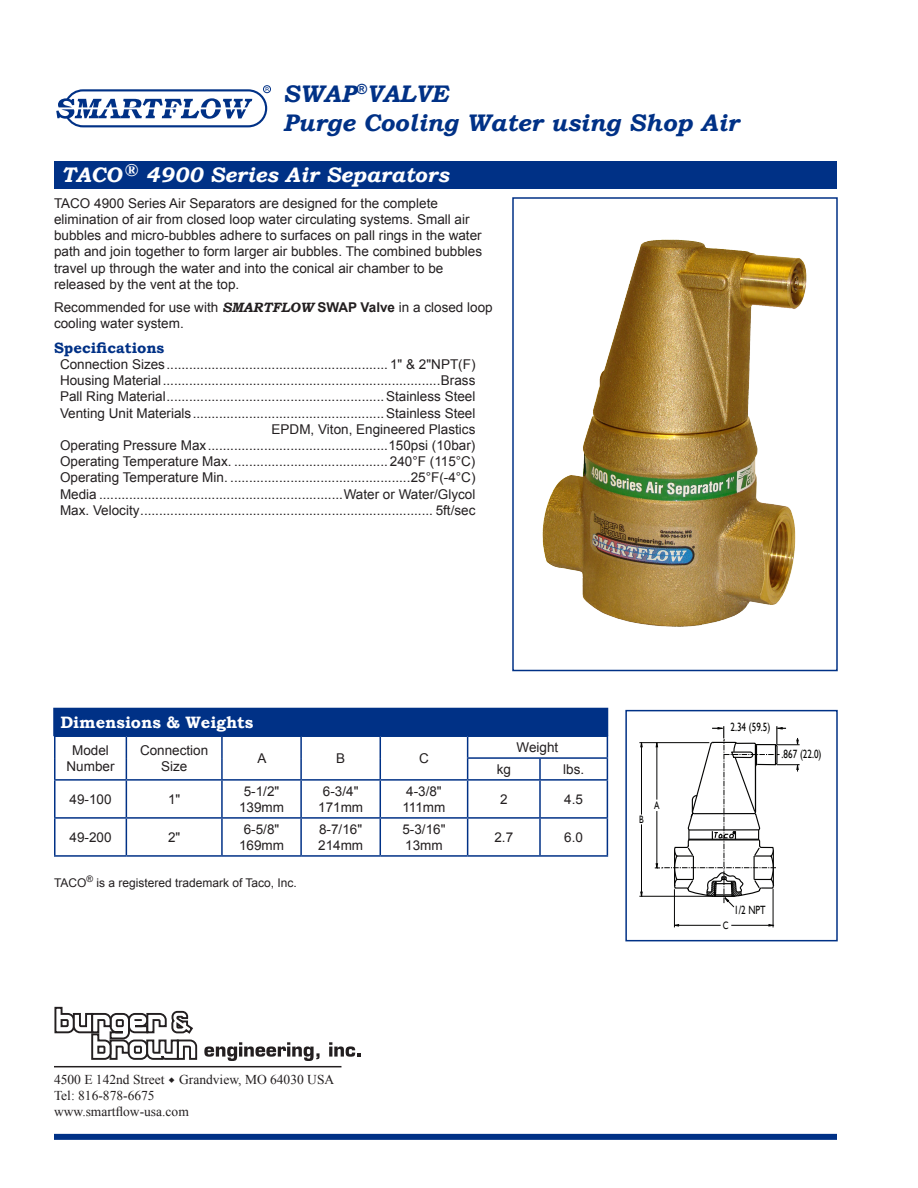
<style>
.page{position:relative;width:918px;height:1188px;background:#fff}
.page>*{position:absolute;margin:0;border:0;box-sizing:border-box;transform-origin:0 0}
.t1{font:italic 700 24px "Bookman Old Style";color:#003186}
.t2{font:italic 700 21px "Bookman Old Style";color:#fff}
.t3{font:700 16.5px "Bookman Old Style";color:#fff}
.t4{font:700 15px "Bookman Old Style";color:#003186}
.t5{font:13.5px/16.2px "Arial";color:#231f20}
.t6{font:13.5px "Times New Roman";color:#231f20}
.t7{font:12px "Arial";color:#231f20}
.t8{font:12px "Gill Sans";color:#050504;scale:.76 1}
.t9{font:10.8px "Gill Sans";color:#050504;scale:.76 1}
.s1{font-family:"Bookman Old Style";font-weight:700;font-style:italic}
.s2{font-weight:700}
</style>
<div class="page">
<div style="left:54px;top:1134px;width:783px;height:6px;background:#003186"></div>
<svg style="left:204px;top:1042px;width:116px;height:19px"></svg>
<svg style="left:329px;top:1042px;width:31px;height:15px"></svg>
<svg style="left:54px;top:1006px;width:144px;height:54px"></svg>
<hr style="left:54px;top:1066px;width:287px;height:1px;background:#231f20">
<svg style="left:56px;top:85px;width:215px;height:43px"></svg>
<div style="left:54px;top:161px;width:783px;height:27px;background:#003186"></div>
<img style="left:542px;top:239px;width:265px;height:388px">
<hr style="left:674px;top:889px;width:1px;height:38px;background:#050504">
<hr style="left:773px;top:889px;width:1px;height:38px;background:#050504">
<hr style="left:679px;top:925px;width:42px;height:1px;background:#050504">
<hr style="left:731px;top:925px;width:38px;height:1px;background:#050504">
<svg style="left:673px;top:924px;width:6px;height:3px"></svg>
<svg style="left:768px;top:924px;width:7px;height:3px"></svg>
<hr style="left:639px;top:742px;width:70px;height:1px;background:#050504">
<hr style="left:639px;top:896px;width:74px;height:1px;background:#050504">
<hr style="left:641px;top:747px;width:1px;height:68px;background:#050504">
<hr style="left:641px;top:824px;width:1px;height:68px;background:#050504">
<svg style="left:640px;top:742px;width:3px;height:6px"></svg>
<svg style="left:640px;top:891px;width:3px;height:6px"></svg>
<svg style="left:655px;top:726px;width:145px;height:182px"></svg>
<div style="left:625px;top:710px;width:213px;height:231px;border:2px solid #003186"></div>
<div style="left:54px;top:708px;width:554px;height:27px;background:#003186"></div>
<hr style="left:54px;top:781px;width:2px;height:36px;background:#003186">
<hr style="left:126px;top:781px;width:1px;height:36px;background:#003186">
<hr style="left:221px;top:781px;width:2px;height:36px;background:#003186">
<hr style="left:300px;top:781px;width:2px;height:36px;background:#003186">
<hr style="left:380px;top:781px;width:1px;height:36px;background:#003186">
<hr style="left:467px;top:781px;width:1px;height:36px;background:#003186">
<hr style="left:539px;top:781px;width:2px;height:36px;background:#003186">
<hr style="left:607px;top:781px;width:1px;height:36px;background:#003186">
<hr style="left:54px;top:817px;width:72px;height:2px;background:#003186">
<hr style="left:54px;top:819px;width:2px;height:36px;background:#003186">
<hr style="left:126px;top:817px;width:96px;height:2px;background:#003186">
<hr style="left:126px;top:819px;width:1px;height:36px;background:#003186">
<hr style="left:222px;top:817px;width:79px;height:2px;background:#003186">
<hr style="left:221px;top:819px;width:2px;height:36px;background:#003186">
<hr style="left:301px;top:817px;width:79px;height:2px;background:#003186">
<hr style="left:300px;top:819px;width:2px;height:36px;background:#003186">
<hr style="left:380px;top:817px;width:88px;height:2px;background:#003186">
<hr style="left:380px;top:819px;width:1px;height:36px;background:#003186">
<hr style="left:468px;top:817px;width:72px;height:2px;background:#003186">
<hr style="left:467px;top:819px;width:1px;height:36px;background:#003186">
<hr style="left:540px;top:817px;width:68px;height:2px;background:#003186">
<hr style="left:539px;top:819px;width:2px;height:36px;background:#003186">
<hr style="left:607px;top:819px;width:1px;height:36px;background:#003186">
<hr style="left:54px;top:855px;width:72px;height:2px;background:#003186">
<hr style="left:126px;top:855px;width:96px;height:2px;background:#003186">
<hr style="left:222px;top:855px;width:79px;height:2px;background:#003186">
<hr style="left:301px;top:855px;width:79px;height:2px;background:#003186">
<hr style="left:380px;top:855px;width:88px;height:2px;background:#003186">
<hr style="left:468px;top:855px;width:72px;height:2px;background:#003186">
<hr style="left:540px;top:855px;width:68px;height:2px;background:#003186">
<hr style="left:54px;top:735px;width:72px;height:2px;background:#003186">
<hr style="left:54px;top:737px;width:2px;height:21px;background:#003186">
<hr style="left:126px;top:735px;width:96px;height:2px;background:#003186">
<hr style="left:222px;top:735px;width:79px;height:2px;background:#003186">
<hr style="left:221px;top:737px;width:2px;height:21px;background:#003186">
<hr style="left:301px;top:735px;width:79px;height:2px;background:#003186">
<hr style="left:300px;top:737px;width:2px;height:21px;background:#003186">
<hr style="left:380px;top:735px;width:88px;height:2px;background:#003186">
<hr style="left:468px;top:735px;width:72px;height:2px;background:#003186">
<hr style="left:540px;top:735px;width:68px;height:2px;background:#003186">
<hr style="left:54px;top:758px;width:2px;height:21px;background:#003186">
<svg style="left:126px;top:737px;width:1px;height:42px"></svg>
<hr style="left:221px;top:758px;width:2px;height:21px;background:#003186">
<hr style="left:300px;top:758px;width:2px;height:21px;background:#003186">
<svg style="left:380px;top:737px;width:1px;height:42px"></svg>
<hr style="left:467px;top:757px;width:73px;height:2px;background:#003186">
<svg style="left:467px;top:737px;width:1px;height:42px"></svg>
<hr style="left:540px;top:757px;width:68px;height:2px;background:#003186">
<hr style="left:539px;top:759px;width:2px;height:20px;background:#003186">
<svg style="left:607px;top:737px;width:1px;height:42px"></svg>
<hr style="left:54px;top:779px;width:72px;height:2px;background:#003186">
<hr style="left:126px;top:779px;width:96px;height:2px;background:#003186">
<hr style="left:222px;top:779px;width:79px;height:2px;background:#003186">
<hr style="left:301px;top:779px;width:79px;height:2px;background:#003186">
<hr style="left:380px;top:779px;width:88px;height:2px;background:#003186">
<hr style="left:468px;top:779px;width:72px;height:2px;background:#003186">
<hr style="left:540px;top:779px;width:68px;height:2px;background:#003186">
<p class="t1" style="left:283px;top:76px;width:167px">SWAP<sup>®</sup>VALVE</p>
<p class="t1" style="left:283px;top:105px;width:457px">Purge Cooling Water using Shop Air</p>
<p class="t2" style="left:61px;top:160px;width:389px">TACO <sup>®</sup> 4900 Series Air Separators</p>
<p class="t5" style="left:54px;top:195px;width:430px">TACO 4900 Series Air Separators are designed for the complete elimination of air from closed loop water circulating systems. Small air bubbles and micro-bubbles adhere to surfaces on pall rings in the water path and join together to form larger air bubbles. The combined bubbles travel up through the water and into the conical air chamber to be released by the vent at the top.</p>
<p class="t5" style="left:54px;top:299px;width:440px">Recommended for use with <span class="s1">SMARTFLOW</span> <span class="s2">SWAP Valve</span> in a closed loop cooling water system.</p>
<p class="t4" style="left:54px;top:337px;width:112px">Specifications</p>
<p class="t5" style="left:60px;top:356px;width:417px">Connection Sizes........................................................... 1" &amp; 2"NPT(F)</p>
<p class="t5" style="left:60px;top:372px;width:417px">Housing Material..........................................................................Brass</p>
<p class="t5" style="left:60px;top:389px;width:417px">Pall Ring Material..........................................................Stainless Steel</p>
<p class="t5" style="left:60px;top:405px;width:417px">Venting Unit Materials...................................................Stainless Steel</p>
<p class="t5" style="left:272px;top:421px;width:205px">EPDM, Viton, Engineered Plastics</p>
<p class="t5" style="left:60px;top:437px;width:417px">Operating Pressure Max................................................150psi (10bar)</p>
<p class="t5" style="left:60px;top:453px;width:417px">Operating Temperature Max. ......................................... 240°F (115°C)</p>
<p class="t5" style="left:60px;top:470px;width:417px">Operating Temperature Min. ................................................25°F(-4°C)</p>
<p class="t5" style="left:60px;top:486px;width:417px">Media .................................................................Water or Water/Glycol</p>
<p class="t5" style="left:60px;top:502px;width:417px">Max. Velocity.............................................................................. 5ft/sec</p>
<p class="t3" style="left:60px;top:710px;width:195px">Dimensions &amp; Weights</p>
<p class="t5" style="left:67px;top:742px;width:50px;text-align:center">Model<br>Number</p>
<p class="t5" style="left:140px;top:742px;width:70px;text-align:center">Connection<br>Size</p>
<p class="t5" style="left:257px;top:750px;width:11px">A</p>
<p class="t5" style="left:336px;top:750px;width:11px">B</p>
<p class="t5" style="left:419px;top:750px;width:11px">C</p>
<p class="t5" style="left:70px;top:791px;width:44px">49-100</p>
<p class="t5" style="left:168px;top:791px;width:14px">1"</p>
<p class="t5" style="left:70px;top:829px;width:44px">49-200</p>
<p class="t5" style="left:168px;top:829px;width:14px">2"</p>
<p class="t5" style="left:244px;top:783px;width:37px">5-1/2"</p>
<p class="t5" style="left:239px;top:799px;width:47px">139mm</p>
<p class="t5" style="left:244px;top:821px;width:37px">6-5/8"</p>
<p class="t5" style="left:239px;top:837px;width:47px">169mm</p>
<p class="t7" style="left:54px;top:875px;width:244px">TACO<sup>®</sup> is a registered trademark of Taco, Inc.</p>
<p class="t5" style="left:323px;top:783px;width:37px">6-3/4"</p>
<p class="t5" style="left:318px;top:799px;width:47px">171mm</p>
<p class="t5" style="left:319px;top:821px;width:45px">8-7/16"</p>
<p class="t5" style="left:318px;top:837px;width:47px">214mm</p>
<p class="t5" style="left:406px;top:783px;width:37px">4-3/8"</p>
<p class="t5" style="left:402px;top:799px;width:45px">111mm</p>
<p class="t5" style="left:402px;top:821px;width:45px">5-3/16"</p>
<p class="t5" style="left:405px;top:837px;width:39px">13mm</p>
<p class="t5" style="left:517px;top:739px;width:43px">Weight</p>
<p class="t5" style="left:497px;top:761px;width:16px">kg</p>
<p class="t5" style="left:563px;top:761px;width:23px">lbs.</p>
<p class="t5" style="left:500px;top:791px;width:9px">2</p>
<p class="t5" style="left:564px;top:791px;width:20px">4.5</p>
<p class="t5" style="left:494px;top:829px;width:20px">2.7</p>
<p class="t5" style="left:564px;top:829px;width:20px">6.0</p>
<p class="t9" style="left:639px;top:813px;width:8px">B</p>
<p class="t9" style="left:654px;top:799px;width:9px">A</p>
<p class="t6" style="left:54px;top:1070px;width:282px">4500 E 142nd Street Grandview, MO 64030 USA</p>
<p class="t6" style="left:54px;top:1086px;width:102px">Tel: 816-878-6675</p>
<p class="t6" style="left:54px;top:1102px;width:136px">www.smartflow-usa.com</p>
<p class="t8" style="left:730px;top:720px;width:54px">2.34 (59.5)</p>
<p class="t8" style="left:782px;top:747px;width:54px">.867 (22.0)</p>
<p class="t8" style="left:734px;top:903px;width:43px">1/2 NPT</p>
<p class="t9" style="left:723px;top:919px;width:9px">C</p>
</div>
